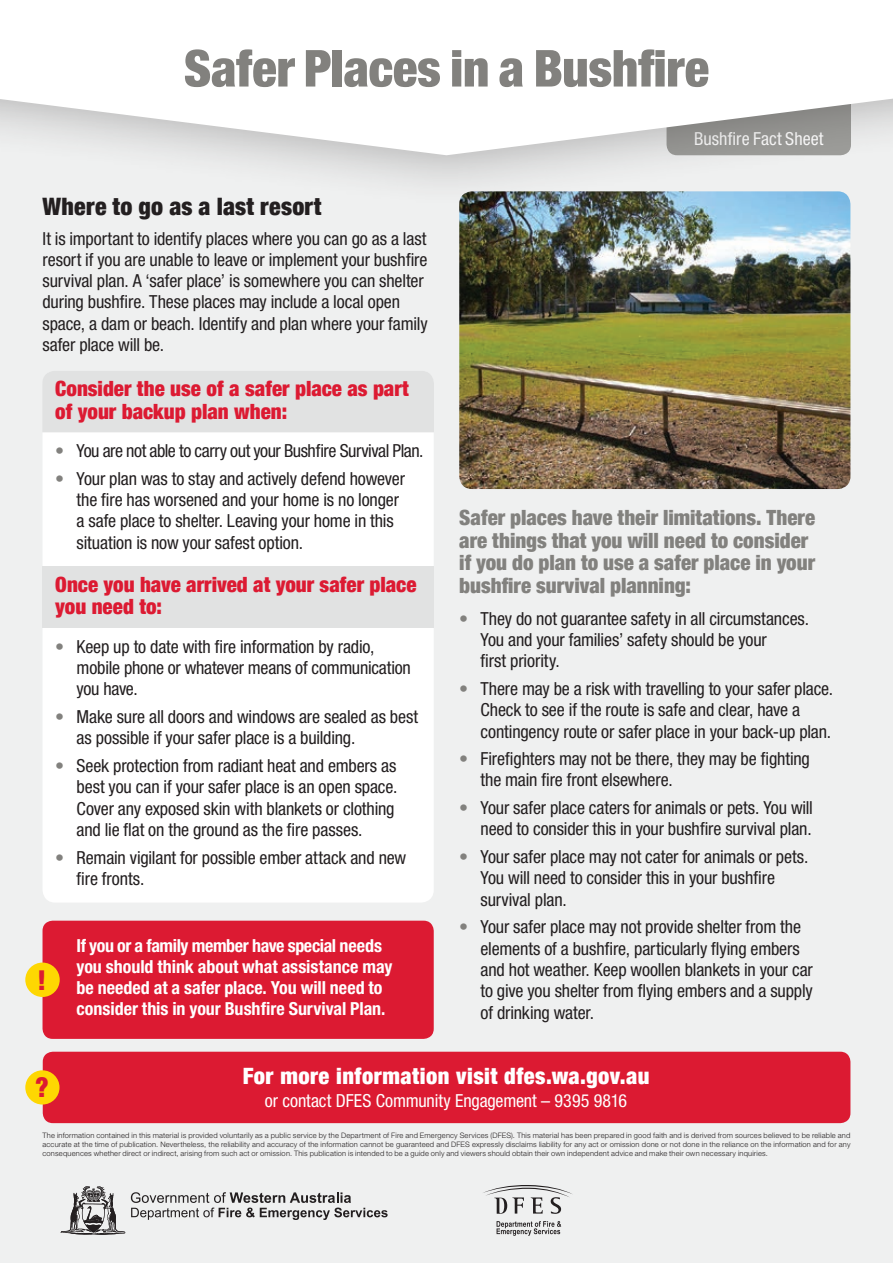
<style>
.page{position:relative;width:893px;height:1263px;background:#eff0f0}
.page>*{position:absolute;margin:0;border:0;box-sizing:border-box;transform-origin:0 0}
.t1{font:900 condensed 51px "Helvetica Neue";letter-spacing:-.005em;color:#82817e}
.t2{font:900 condensed 27.3px "Helvetica Neue";color:#dc1a32}
.t3{font:900 condensed 27.15px "Helvetica Neue";color:#dc1a32}
.t4{font:900 condensed 24px "Helvetica Neue";letter-spacing:.01em;color:#231f20}
.t5{font:900 condensed 22.5px "Helvetica Neue";letter-spacing:.02em;color:#fff}
.t6{font:900 condensed 21px/22.5px "Helvetica Neue";color:#82817e}
.t7{font:900 condensed 21px/22.5px "Helvetica Neue";color:#dc1a32}
.t8{font:condensed 18px/21.3px "Helvetica Neue LT Std";letter-spacing:-.01em;color:#231f20}
.t9{font:700 condensed 18px/21px "Helvetica Neue LT Std";color:#fff}
.t10{font:condensed 18px "Helvetica Neue LT Std";color:#fff}
.t11{font:300 7.5px/9px "Helvetica Neue LT Std";letter-spacing:.025em;color:#231f20;text-align:justify}
.s1{color:#82817e}
</style>
<div class="page">
<svg style="left:61px;top:1186px;width:64px;height:49px"></svg>
<svg style="left:131px;top:1192px;width:257px;height:28px"></svg>
<svg style="left:497px;top:1221px;width:64px;height:15px"></svg>
<svg style="left:483px;top:1185px;width:89px;height:29px"></svg>
<div style="left:43px;top:1052px;width:807px;height:71px;background:#dc1a32;border-radius:10px"></div>
<div style="left:25px;top:1070px;width:35px;height:34px;background:#fed702;border-radius:50%"></div>
<div style="left:0;top:0;width:893px;height:209px;background:#231f20;opacity:.3"></div>
<svg style="left:0;top:0;width:893px;height:155px;fill:#fff"></svg>
<div style="left:43px;top:433px;width:391px;height:133px;background:#fff"></div>
<div style="left:43px;top:628px;width:391px;height:274px;background:#fff"></div>
<img style="left:459px;top:191px;width:391px;height:298px">
<div style="left:43px;top:921px;width:391px;height:118px;background:#dc1a32;border-radius:10px"></div>
<div style="left:25px;top:962px;width:35px;height:35px;background:#fed702;border-radius:50%"></div>
<div style="left:43px;top:371px;width:391px;height:61px;background:#e1e2e2"></div>
<div style="left:42px;top:566px;width:392px;height:62px;background:#e1e2e2"></div>
<h1 class="t1" style="left:184px;top:37px;width:527px">Safer Places in a Bushfire</h1>
<h3 class="t4" style="left:43px;top:191px;width:280px">Where to go as a last resort</h3>
<p class="t8" style="left:43px;top:227px;width:387px">It is important to identify places where you can go as a last resort if you are unable to leave or implement your bushfire survival plan. A ‘safer place’ is somewhere you can shelter during bushfire. These places may include a local open space, a dam or beach. Identify and plan where your family safer place will be.</p>
<p class="t7" style="left:55px;top:377px;width:355px">Consider the use of a safer place as part of your backup plan when:</p>
<p class="t8" style="left:55px;top:440px;width:370px"><span class="s1">•</span> You are not able to carry out your Bushfire Survival Plan.</p>
<p class="t8" style="left:77px;top:468px;width:330px;text-indent:-21px"><span class="s1">•</span> Your plan was to stay and actively defend however the fire has worsened and your home is no longer a safe place to shelter. Leaving your home in this situation is now your safest option.</p>
<p class="t7" style="left:55px;top:573px;width:363px">Once you have arrived at your safer place you need to:</p>
<p class="t8" style="left:77px;top:636px;width:336px;text-indent:-21px"><span class="s1">•</span> Keep up to date with fire information by radio, mobile phone or whatever means of communication you have.</p>
<p class="t8" style="left:77px;top:706px;width:343px;text-indent:-21px"><span class="s1">•</span> Make sure all doors and windows are sealed as best as possible if your safer place is a building.</p>
<p class="t8" style="left:77px;top:755px;width:322px;text-indent:-21px"><span class="s1">•</span> Seek protection from radiant heat and embers as best you can if your safer place is an open space.<br>Cover any exposed skin with blankets or clothing and lie flat on the ground as the fire passes.</p>
<p class="t8" style="left:77px;top:846px;width:331px;text-indent:-21px"><span class="s1">•</span> Remain vigilant for possible ember attack and new fire fronts.</p>
<h2 class="t2" style="left:38px;top:963px;width:10px">!</h2>
<p class="t9" style="left:77px;top:935px;width:317px">If you or a family member have special needs you should think about what assistance may be needed at a safer place. You will need to consider this in your Bushfire Survival Plan.</p>
<p class="t10" style="left:694px;top:128px;width:131px">Bushfire Fact Sheet</p>
<p class="t6" style="left:459px;top:506px;width:357px">Safer places have their limitations. There are things that you will need to consider if you do plan to use a safer place in your bushfire survival planning:</p>
<p class="t8" style="left:480px;top:607px;width:330px;text-indent:-21px"><span class="s1">•</span> They do not guarantee safety in all circumstances.<br>You and your families’ safety should be your<br>first priority.</p>
<p class="t8" style="left:480px;top:678px;width:354px;text-indent:-21px"><span class="s1">•</span> There may be a risk with travelling to your safer place.<br>Check to see if the route is safe and clear, have a contingency route or safer place in your back-up plan.</p>
<p class="t8" style="left:480px;top:748px;width:331px;text-indent:-21px"><span class="s1">•</span> Firefighters may not be there, they may be fighting the main fire front elsewhere.</p>
<p class="t8" style="left:459px;top:797px;width:355px;text-align:right"><span class="s1">•</span> Your safer place caters for animals or pets. You will need to consider this in your bushfire survival plan.</p>
<p class="t8" style="left:480px;top:846px;width:329px;text-indent:-21px"><span class="s1">•</span> Your safer place may not cater for animals or pets.<br>You will need to consider this in your bushfire survival plan.</p>
<p class="t8" style="left:480px;top:916px;width:334px;text-indent:-21px"><span class="s1">•</span> Your safer place may not provide shelter from the elements of a bushfire, particularly flying embers and hot weather. Keep woollen blankets in your car to give you shelter from flying embers and a supply of drinking water.</p>
<h3 class="t3" style="left:35px;top:1070px;width:15px">?</h3>
<p class="t5" style="left:243px;top:1062px;width:408px">For more information visit dfes.wa.gov.au</p>
<p class="t10" style="left:265px;top:1090px;width:364px">or contact DFES Community Engagement – 9395 9816</p>
<p class="t11" style="left:43px;top:1130px;width:809px">The information contained in this material is provided voluntarily as a public service by the Department of Fire and Emergency Services (DFES). This material has been prepared in good faith and is derived from sources believed to be reliable and accurate at the time of publication. Nevertheless, the reliability and accuracy of the information cannot be guaranteed and DFES expressly disclaims liability for any act or omission done or not done in the reliance on the information and for any consequences whether direct or indirect, arising from such act or omission. This publication is intended to be a guide only and viewers should obtain their own independent advice and make their own necessary inquiries.</p>
</div>
